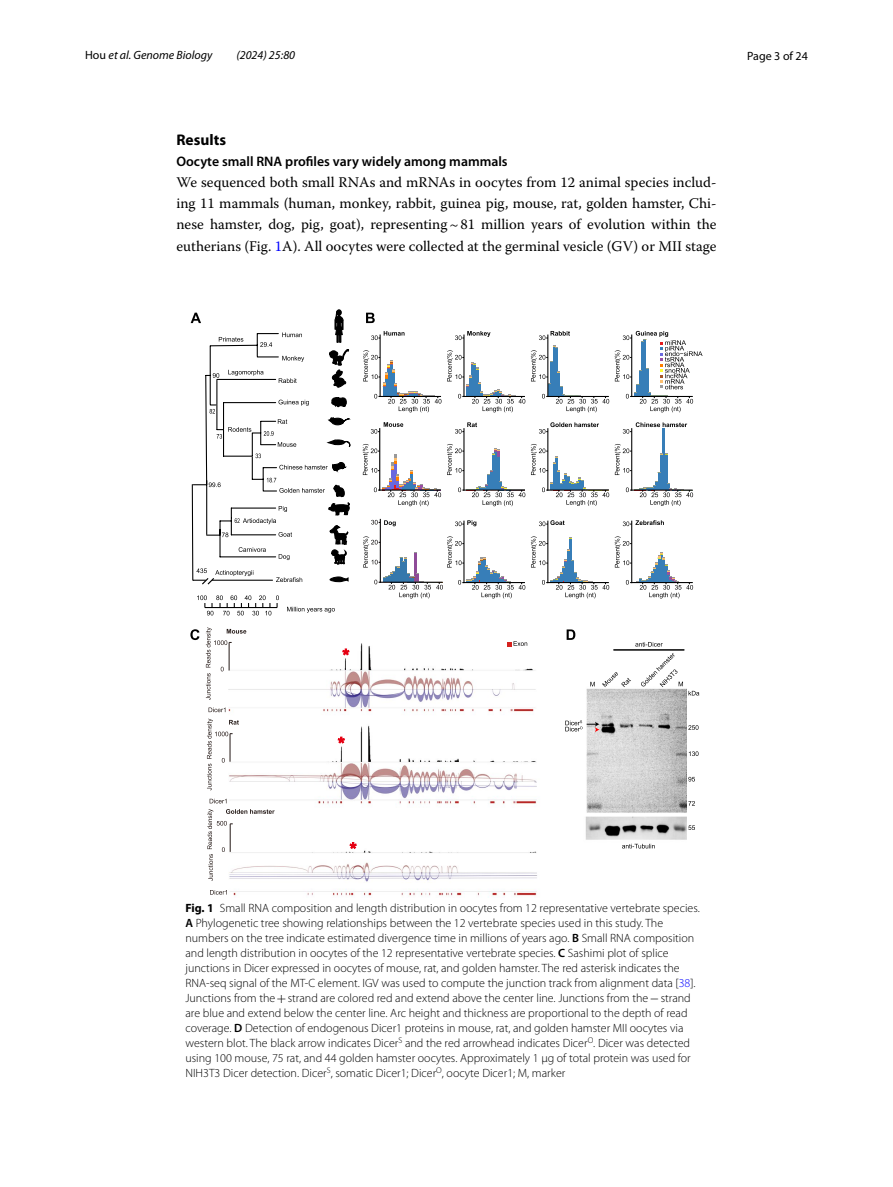
<style>
.page{position:relative;width:893px;height:1187px;background:#fff}
.page>*{position:absolute;margin:0;border:0;box-sizing:border-box;transform-origin:0 0}
.t1{font:700 15.45px "Myriad Pro";color:#000}
.t2{font:14.7px/21.3px "Warnock Pro";color:#000;text-align:justify}
.t3{font:600 13.8px "Myriad Pro";color:#000}
.t4{font:300 12px/15px "Myriad Pro";color:#000}
.t5{font:italic 12px "Myriad Pro";color:#000}
.t6{font:12px "Myriad Pro";color:#000}
.s1{font-style:normal}
.s2{color:#00f}
.s3{font-weight:700}
.s4{font-weight:600}
.s5{font-family:"MTSY";font-weight:400}
</style>
<div class="page">
<img style="left:229px;top:634px;width:457px;height:263px">
<svg style="left:287px;top:606px;width:48px;height:6px"></svg>
<svg style="left:197px;top:595px;width:82px;height:20px"></svg>
<svg style="left:567px;top:629px;width:8px;height:11px"></svg>
<svg style="left:190px;top:629px;width:9px;height:11px"></svg>
<svg style="left:366px;top:312px;width:9px;height:11px"></svg>
<hr style="left:380px;top:335px;width:1px;height:61px;background:#000">
<svg style="left:363px;top:350px;width:78px;height:62px"></svg>
<svg style="left:371px;top:331px;width:34px;height:9px"></svg>
<hr style="left:463px;top:335px;width:1px;height:61px;background:#000">
<svg style="left:447px;top:350px;width:78px;height:62px"></svg>
<svg style="left:455px;top:331px;width:35px;height:9px"></svg>
<hr style="left:547px;top:335px;width:1px;height:61px;background:#000">
<svg style="left:531px;top:346px;width:78px;height:66px"></svg>
<svg style="left:539px;top:331px;width:31px;height:9px"></svg>
<svg style="left:615px;top:331px;width:88px;height:81px"></svg>
<hr style="left:463px;top:428px;width:1px;height:62px;background:#000">
<svg style="left:447px;top:444px;width:78px;height:62px"></svg>
<svg style="left:455px;top:422px;width:22px;height:11px"></svg>
<hr style="left:547px;top:428px;width:1px;height:62px;background:#000">
<svg style="left:531px;top:444px;width:78px;height:62px"></svg>
<svg style="left:539px;top:422px;width:60px;height:11px"></svg>
<hr style="left:663px;top:428px;width:2px;height:62px;background:#377eb8">
<hr style="left:631px;top:428px;width:1px;height:62px;background:#000">
<svg style="left:615px;top:444px;width:78px;height:62px"></svg>
<svg style="left:623px;top:422px;width:64px;height:11px"></svg>
<hr style="left:463px;top:521px;width:1px;height:61px;background:#000">
<svg style="left:455px;top:520px;width:21px;height:6px"></svg>
<hr style="left:547px;top:521px;width:1px;height:61px;background:#000">
<svg style="left:590px;top:681px;width:5px;height:5px"></svg>
<svg style="left:602px;top:672px;width:29px;height:15px"></svg>
<svg style="left:531px;top:536px;width:78px;height:62px"></svg>
<svg style="left:539px;top:520px;width:26px;height:6px"></svg>
<hr style="left:631px;top:521px;width:1px;height:61px;background:#000">
<svg style="left:615px;top:536px;width:78px;height:62px"></svg>
<svg style="left:623px;top:520px;width:41px;height:6px"></svg>
<hr style="left:379px;top:428px;width:1px;height:62px;background:#000">
<svg style="left:363px;top:444px;width:78px;height:62px"></svg>
<svg style="left:371px;top:422px;width:32px;height:11px"></svg>
<svg style="left:641px;top:652px;width:58px;height:43px"></svg>
<svg style="left:688px;top:725px;width:10px;height:4px"></svg>
<svg style="left:689px;top:751px;width:9px;height:5px"></svg>
<svg style="left:635px;top:642px;width:28px;height:4px"></svg>
<svg style="left:622px;top:843px;width:33px;height:5px"></svg>
<svg style="left:688px;top:776px;width:7px;height:5px"></svg>
<svg style="left:688px;top:801px;width:7px;height:4px"></svg>
<svg style="left:688px;top:825px;width:7px;height:5px"></svg>
<hr style="left:613px;top:649px;width:71px;height:1px;background:#000">
<svg style="left:565px;top:720px;width:35px;height:12px"></svg>
<svg style="left:191px;top:309px;width:160px;height:276px"></svg>
<svg style="left:507px;top:641px;width:20px;height:5px"></svg>
<hr style="left:380px;top:519px;width:1px;height:63px;background:#040000">
<svg style="left:371px;top:520px;width:25px;height:6px"></svg>
<svg style="left:363px;top:536px;width:162px;height:62px"></svg>
<svg style="left:206px;top:627px;width:40px;height:73px"></svg>
<svg style="left:209px;top:707px;width:16px;height:5px"></svg>
<svg style="left:210px;top:798px;width:16px;height:5px"></svg>
<svg style="left:207px;top:718px;width:32px;height:72px"></svg>
<svg style="left:342px;top:648px;width:8px;height:7px"></svg>
<svg style="left:337px;top:736px;width:8px;height:7px"></svg>
<svg style="left:210px;top:890px;width:17px;height:4px"></svg>
<svg style="left:207px;top:809px;width:68px;height:71px"></svg>
<svg style="left:349px;top:842px;width:8px;height:7px"></svg>
<p class="t5" style="left:85px;top:48px;width:129px"><span class="s1">Hou</span> et al. Genome Biology</p>
<p class="t5" style="left:236px;top:48px;width:60px">(2024) 25:80</p>
<p class="t6" style="left:747px;top:48px;width:62px">Page 3 of 24</p>
<p class="t1" style="left:176px;top:129px;width:51px">Results</p>
<p class="t3" style="left:176px;top:152px;width:333px">Oocyte small RNA profiles vary widely among mammals</p>
<p class="t2" style="left:176px;top:171px;width:542px">We sequenced both small RNAs and mRNAs in oocytes from 12 animal species includ&shy;ing 11 mammals (human, monkey, rabbit, guinea pig, mouse, rat, golden hamster, Chi&shy;nese hamster, dog, pig, goat), representing~81 million years of evolution within the eutherians (Fig. <span class="s2">1</span>A). All oocytes were collected at the germinal vesicle (GV) or MII stage</p>
<p class="t4" style="left:185px;top:901px;width:516px"><span class="s3">Fig. 1</span> Small RNA composition and length distribution in oocytes from 12 representative vertebrate species.<br><span class="s4">A</span> Phylogenetic tree showing relationships between the 12 vertebrate species used in this study. The numbers on the tree indicate estimated divergence time in millions of years ago. <span class="s4">B</span> Small RNA composition and length distribution in oocytes of the 12 representative vertebrate species. <span class="s4">C</span> Sashimi plot of splice junctions in Dicer expressed in oocytes of mouse, rat, and golden hamster. The red asterisk indicates the RNA-seq signal of the MT-C element. IGV was used to compute the junction track from alignment data [<span class="s2">38</span>].<br>Junctions from the<span class="s5">+</span>strand are colored red and extend above the center line. Junctions from the<span class="s5">−</span>strand are blue and extend below the center line. Arc height and thickness are proportional to the depth of read coverage. <span class="s4">D</span> Detection of endogenous Dicer1 proteins in mouse, rat, and golden hamster MII oocytes via western blot. The black arrow indicates Dicer<sup>S</sup> and the red arrowhead indicates Dicer<sup>O</sup>. Dicer was detected using 100 mouse, 75 rat, and 44 golden hamster oocytes. Approximately 1 μg of total protein was used for NIH3T3 Dicer detection. Dicer<sup>S</sup>, somatic Dicer1; Dicer<sup>O</sup>, oocyte Dicer1; M, marker</p>
</div>
